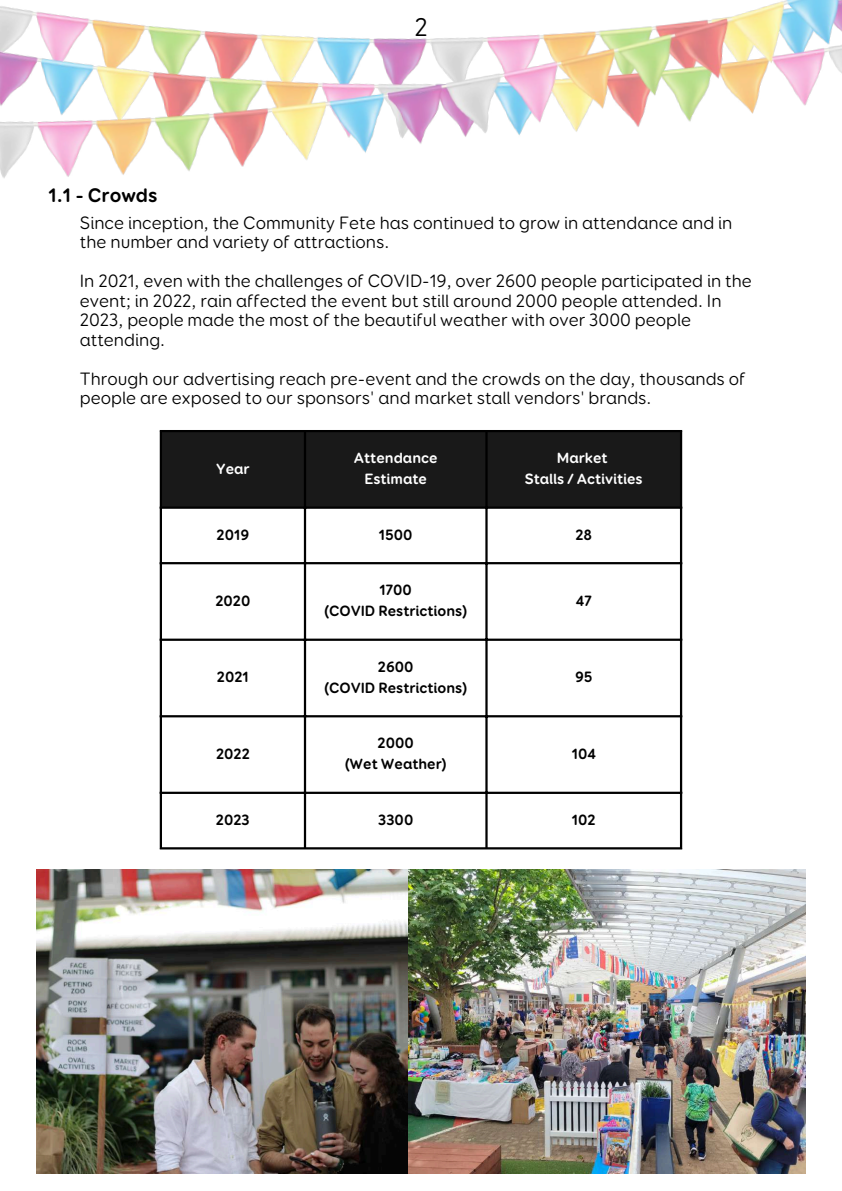
<style>
.page{position:relative;width:842px;height:1191px;background:#fff}
.page>*{position:absolute;margin:0;border:0;box-sizing:border-box;transform-origin:0 0}
.t1{font:25.8px "Booster Next FY";color:#000}
.t2{font:700 19.8px "Booster Next FY";color:#000}
.t3{font:18px/19.5px "Booster Next FY";color:#000}
.t4{font:700 15px/21px "Booster Next FY";color:#000;text-align:center}
.t5{font:700 15px/21px "Booster Next FY";color:#fff;text-align:center}
</style>
<div class="page">
<div style="left:162px;top:432px;width:518px;height:74px;background:#191919"></div>
<hr style="left:160px;top:432px;width:2px;height:415px;background:#000">
<hr style="left:304px;top:432px;width:2px;height:415px;background:#000">
<hr style="left:485px;top:432px;width:3px;height:415px;background:#000">
<hr style="left:680px;top:432px;width:2px;height:415px;background:#000">
<hr style="left:160px;top:430px;width:522px;height:2px;background:#000">
<hr style="left:160px;top:506px;width:522px;height:2px;background:#000">
<hr style="left:160px;top:562px;width:522px;height:2px;background:#000">
<hr style="left:160px;top:638px;width:522px;height:2px;background:#000">
<hr style="left:160px;top:715px;width:522px;height:2px;background:#000">
<hr style="left:160px;top:791px;width:522px;height:2px;background:#000">
<hr style="left:160px;top:847px;width:522px;height:2px;background:#000">
<img style="left:0;top:0;width:842px;height:178px">
<img style="left:36px;top:869px;width:770px;height:303px">
<h1 class="t1" style="left:414px;top:16px;width:15px">2</h1>
<p class="t2" style="left:49px;top:187px;width:111px">1.1 - Crowds</p>
<p class="t3" style="left:80px;top:214px;width:654px">Since inception, the Community Fete has continued to grow in attendance and in the number and variety of attractions.</p>
<p class="t3" style="left:80px;top:272px;width:673px">In 2021, even with the challenges of COVID-19, over 2600 people participated in the event; in 2022, rain affected the event but still around 2000 people attended. In 2023, people made the most of the beautiful weather with over 3000 people attending.</p>
<p class="t3" style="left:80px;top:370px;width:667px">Through our advertising reach pre-event and the crowds on the day, thousands of people are exposed to our sponsors' and market stall vendors' brands.</p>
<p class="t5" style="left:216px;top:459px;width:35px">Year</p>
<p class="t5" style="left:354px;top:448px;width:85px">Attendance<br>Estimate</p>
<p class="t5" style="left:525px;top:448px;width:120px">Market<br>Stalls / Activities</p>
<p class="t4" style="left:217px;top:525px;width:34px">2019</p>
<p class="t4" style="left:379px;top:525px;width:35px">1500</p>
<p class="t4" style="left:575px;top:525px;width:18px">28</p>
<p class="t4" style="left:215px;top:591px;width:37px">2020</p>
<p class="t4" style="left:324px;top:580px;width:145px">1700<br>(COVID Restrictions)</p>
<p class="t4" style="left:576px;top:591px;width:17px">47</p>
<p class="t4" style="left:217px;top:667px;width:33px">2021</p>
<p class="t4" style="left:324px;top:657px;width:145px">2600<br>(COVID Restrictions)</p>
<p class="t4" style="left:575px;top:667px;width:19px">95</p>
<p class="t4" style="left:216px;top:744px;width:35px">2022</p>
<p class="t4" style="left:345px;top:733px;width:104px">2000<br>(Wet Weather)</p>
<p class="t4" style="left:572px;top:744px;width:26px">104</p>
<p class="t4" style="left:216px;top:810px;width:35px">2023</p>
<p class="t4" style="left:378px;top:810px;width:37px">3300</p>
<p class="t4" style="left:572px;top:810px;width:25px">102</p>
</div>
